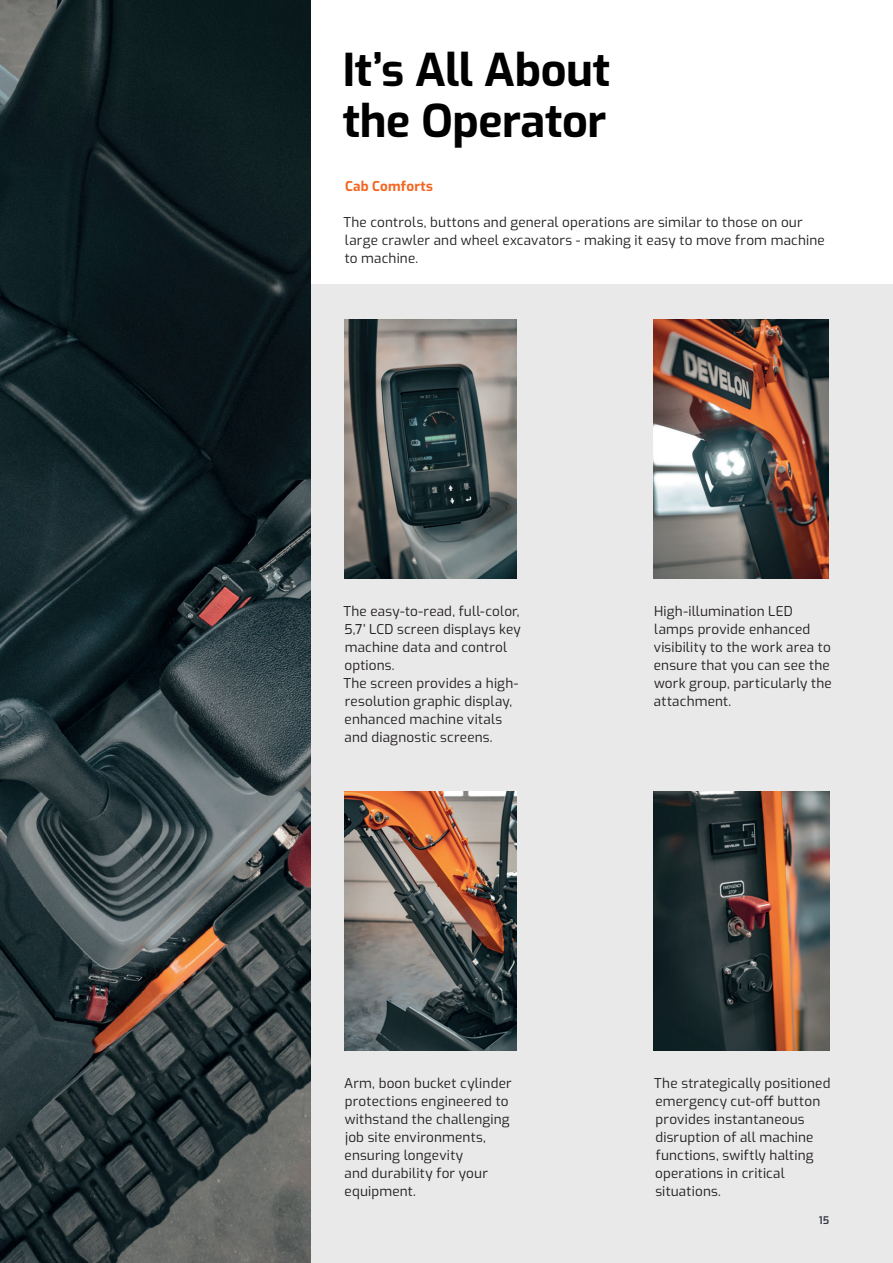
<style>
.page{position:relative;width:893px;height:1263px;background:#fff}
.page>*{position:absolute;margin:0;border:0;box-sizing:border-box;transform-origin:0 0}
.t1{font:700 45px/51px "Exo";letter-spacing:-.01em;color:#000001}
.t2{font:13.5px/18px "Exo";letter-spacing:.015em;color:#231f20}
.t3{font:700 13.5px "Exo";letter-spacing:.015em;color:#f36621}
.t4{font:600 10.5px "Exo";color:#30343e}
</style>
<div class="page">
<div style="left:310px;top:285px;width:583px;height:978px;background:#e9e9e9"></div>
<img style="left:653px;top:320px;width:176px;height:258px">
<img style="left:344px;top:320px;width:172px;height:258px">
<img style="left:344px;top:792px;width:172px;height:258px">
<img style="left:653px;top:792px;width:176px;height:258px">
<img style="left:0;top:0;width:310px;height:1263px">
<h1 class="t1" style="left:343px;top:42px;width:269px">It’s All About the Operator</h1>
<p class="t3" style="left:345px;top:176px;width:89px">Cab Comforts</p>
<p class="t2" style="left:343px;top:212px;width:483px">The controls, buttons and general operations are similar to those on our large crawler and wheel excavators - making it easy to move from machine to machine.</p>
<p class="t2" style="left:343px;top:602px;width:179px">The easy-to-read, full-color,<br>5,7’ LCD screen displays key machine data and control options.<br>The screen provides a high&shy;resolution graphic display, enhanced machine vitals and diagnostic screens.</p>
<p class="t2" style="left:654px;top:602px;width:179px">High-illumination LED lamps provide enhanced visibility to the work area to ensure that you can see the work group, particularly the attachment.</p>
<p class="t2" style="left:344px;top:1074px;width:169px">Arm, boon bucket cylinder protections engineered to withstand the challenging job site environments, ensuring longevity<br>and durability for your equipment.</p>
<p class="t2" style="left:654px;top:1074px;width:178px">The strategically positioned emergency cut-off button provides instantaneous disruption of all machine functions, swiftly halting operations in critical situations.</p>
<p class="t4" style="left:819px;top:1213px;width:12px">15</p>
</div>
